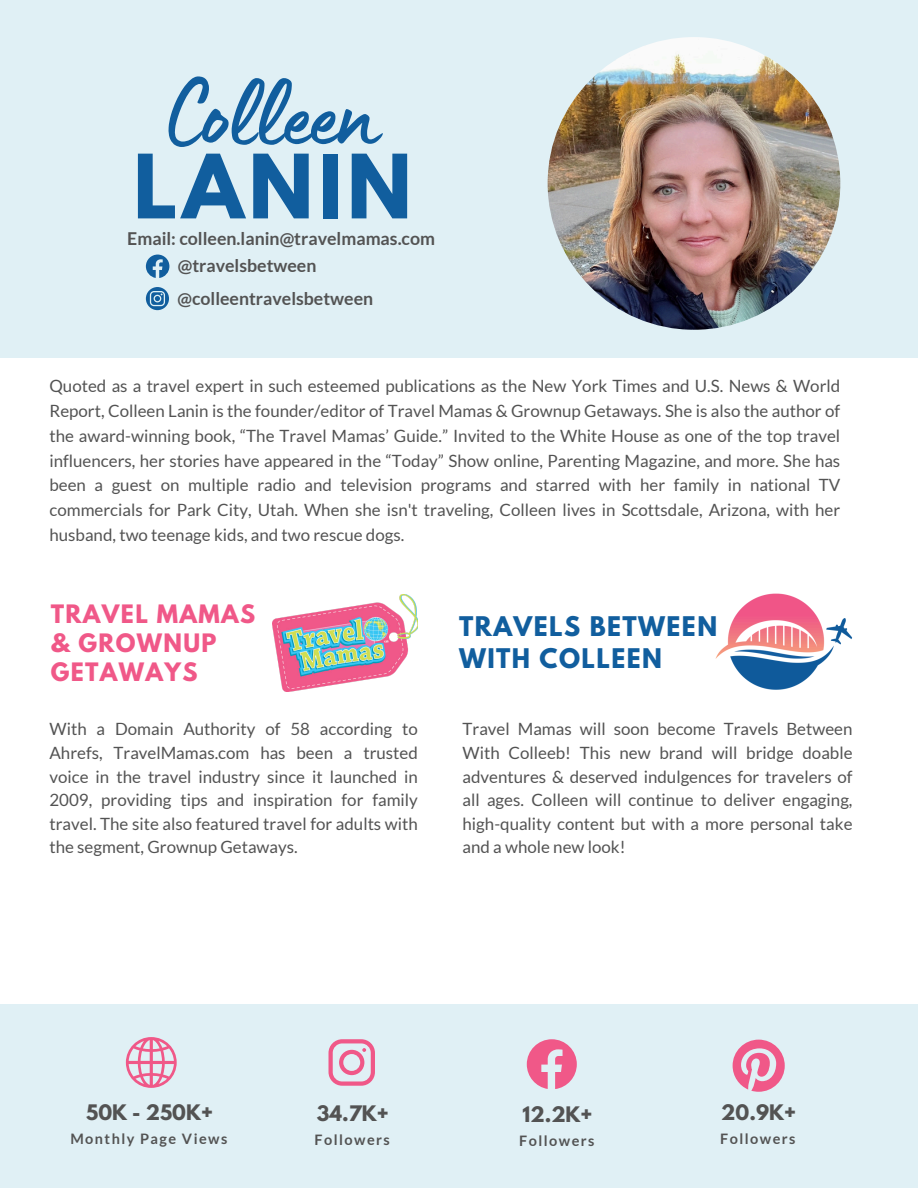
<style>
.page{position:relative;width:918px;height:1188px;background:#fff}
.page>*{position:absolute;margin:0;border:0;box-sizing:border-box;transform-origin:0 0}
.t1{font:99px "Lumios Marker";color:#115e9e}
.t2{font:700 78.45px "League Spartan";letter-spacing:.06em;color:#115e9e}
.t3{font:700 24px/31.5px "League Spartan";letter-spacing:.06em;color:#115e9e}
.t4{font:700 22.5px/29.2px "League Spartan";letter-spacing:.06em;color:#f05888}
.t5{font:700 18.9px "League Spartan";color:#535353}
.t6{font:700 17.7px "Lato";color:#535353}
.t7{font:16.95px/23.7px "Lato";color:#535353;text-align:justify}
.t8{font:700 14.4px "Lato";letter-spacing:.1em;color:#535353}
</style>
<div class="page">
<div style="left:0;top:0;width:918px;height:358px;background:#e0f0f5"></div>
<img style="left:548px;top:37px;width:292px;height:293px;border-radius:50%">
<div style="left:0;top:1005px;width:918px;height:183px;background:#e0f0f5"></div>
<img style="left:272px;top:594px;width:146px;height:98px">
<svg style="left:733px;top:1040px;width:52px;height:52px"></svg>
<svg style="left:146px;top:255px;width:23px;height:23px"></svg>
<svg style="left:527px;top:1039px;width:49px;height:50px"></svg>
<svg style="left:146px;top:287px;width:23px;height:23px"></svg>
<svg style="left:126px;top:1037px;width:51px;height:51px"></svg>
<svg style="left:329px;top:1039px;width:46px;height:46px"></svg>
<img style="left:715px;top:593px;width:138px;height:97px">
<h1 class="t1" style="left:167px;top:51px;width:213px">Colleen</h1>
<h2 class="t2" style="left:133px;top:125px;width:280px">LANIN</h2>
<p class="t6" style="left:127px;top:228px;width:309px">Email: colleen.lanin@travelmamas.com</p>
<p class="t6" style="left:178px;top:256px;width:140px">@travelsbetween</p>
<p class="t6" style="left:178px;top:288px;width:197px">@colleentravelsbetween</p>
<p class="t7" style="left:49px;top:374px;width:792px;line-height:24.8px">Quoted as a travel expert in such esteemed publications as the New York Times and U.S. News &amp; World Report, Colleen Lanin is the founder/editor of Travel Mamas &amp; Grownup Getaways. She is also the author of the award-winning book, “The Travel Mamas’ Guide.” Invited to the White House as one of the top travel influencers, her stories have appeared in the “Today” Show online, Parenting Magazine, and more. She has been a guest on multiple radio and television programs and starred with her family in national TV commercials for Park City, Utah. When she isn't traveling, Colleen lives in Scottsdale, Arizona, with her husband, two teenage kids, and two rescue dogs.</p>
<h3 class="t4" style="left:51px;top:599px;width:206px">TRAVEL MAMAS &amp; GROWNUP<br>GETAWAYS</h3>
<p class="t7" style="left:49px;top:717px;width:370px">With a Domain Authority of 58 according to Ahrefs, TravelMamas.com has been a trusted voice in the travel industry since it launched in 2009, providing tips and inspiration for family travel. The site also featured travel for adults with the segment, Grownup Getaways.</p>
<h3 class="t3" style="left:459px;top:610px;width:260px">TRAVELS BETWEEN<br>WITH COLLEEN</h3>
<p class="t7" style="left:463px;top:717px;width:392px">Travel Mamas will soon become Travels Between With Colleeb! This new brand will bridge doable adventures &amp; deserved indulgences for travelers of all ages. Colleen will continue to deliver engaging, high-quality content but with a more personal take and a whole new look!</p>
<p class="t5" style="left:86px;top:1098px;width:128px">50K - 250K+</p>
<p class="t8" style="left:70px;top:1131px;width:159px">Monthly Page Views</p>
<p class="t5" style="left:317px;top:1099px;width:73px">34.7K+</p>
<p class="t8" style="left:314px;top:1131px;width:77px">Followers</p>
<p class="t5" style="left:523px;top:1099px;width:71px">12.2K+</p>
<p class="t8" style="left:519px;top:1132px;width:77px">Followers</p>
<p class="t5" style="left:721px;top:1098px;width:76px">20.9K+</p>
<p class="t8" style="left:720px;top:1131px;width:77px">Followers</p>
</div>
